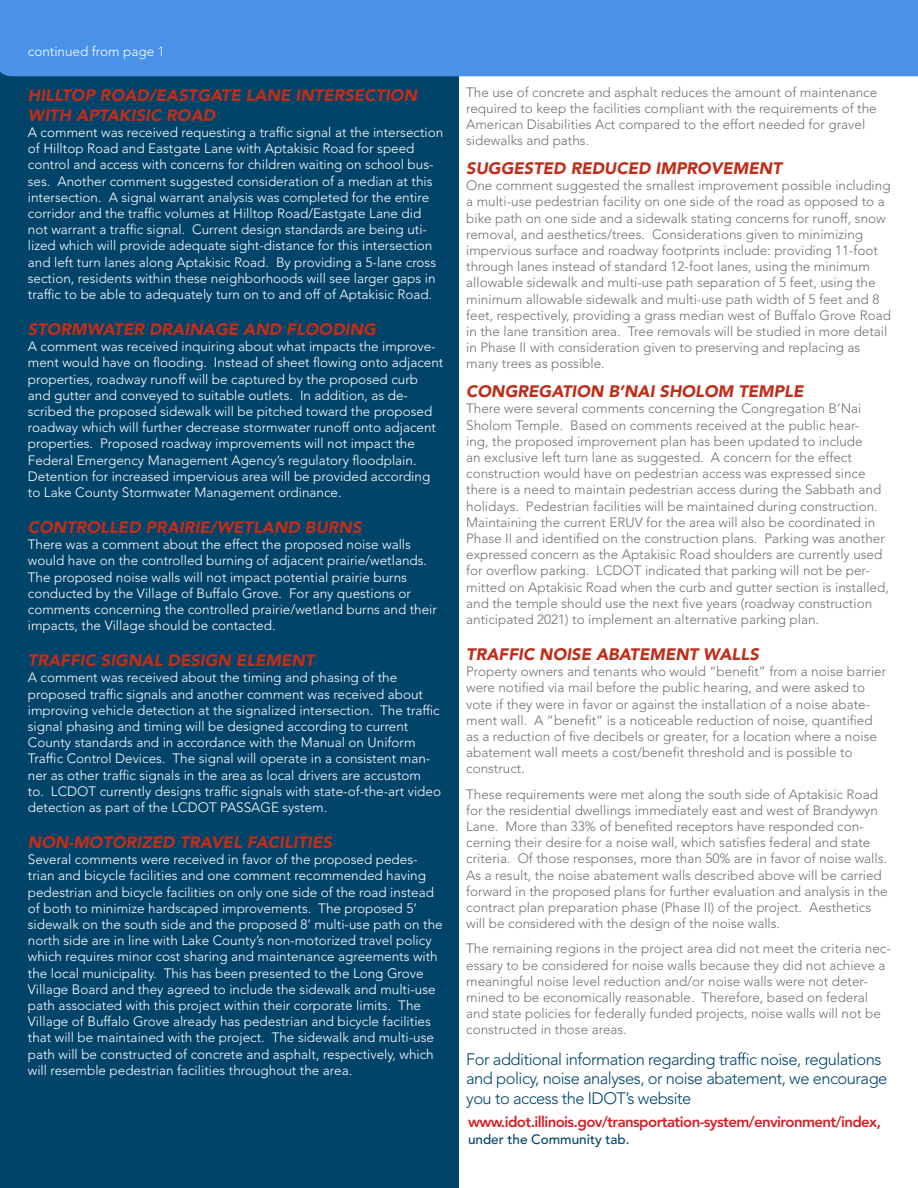
<style>
.page{position:relative;width:918px;height:1188px;background:#fff}
.page>*{position:absolute;margin:0;border:0;box-sizing:border-box;transform-origin:0 0}
.Body_Text{font:italic 900 16.5px/19.8px "Avenir LT Std";color:#c02d19}
.t1{font:300 16.5px/19.8px "Avenir LT Std";letter-spacing:-.03em;color:#00446a}
.Body_Text-2{font:800 15px "Avenir LT Std";letter-spacing:-.04em;color:#d1232a}
.Body_Text-3{font:300 13.5px/16.2px "Avenir LT Std";color:#717074}
.Body_Text-4{font:300 13.5px/16.2px "Avenir LT Std";color:#fff}
.Body_Text-5{font:500 13.5px "Avenir LT Std";color:#00446a}
.s1{color:#c02d19}
</style>
<div class="page">
<div style="left:0;top:68px;width:459px;height:1120px;background:#00446a"></div>
<div style="left:0;top:0;width:918px;height:76px;background:#4992e8"></div>
<p class="Body_Text-4" style="left:28px;top:44px;width:138px">continued from page 1</p>
<p class="Body_Text" style="left:28px;top:86px;width:391px">HILLTOP ROAD/EASTGATE LANE INTERSECTION<br>WITH APTAKISIC ROAD</p>
<p class="Body_Text-4" style="left:28px;top:124px;width:417px">A comment was received requesting a traffic signal at the intersection of Hilltop Road and Eastgate Lane with Aptakisic Road for speed control and access with concerns for children waiting on school bus&shy;ses. Another comment suggested consideration of a median at this intersection. A signal warrant analysis was completed for the entire corridor and the traffic volumes at Hilltop Road/Eastgate Lane did not warrant a traffic signal. Current design standards are being uti&shy;lized which will provide adequate sight-distance for this intersection and left turn lanes along Aptakisic Road. By providing a 5-lane cross section, residents within these neighborhoods will see larger gaps in traffic to be able to adequately turn on to and off of Aptakisic Road.</p>
<p class="Body_Text" style="left:28px;top:320px;width:350px">STORMWATER DRAINAGE AND FLOODING</p>
<p class="Body_Text-4" style="left:28px;top:339px;width:417px">A comment was received inquiring about what impacts the improve&shy;ment would have on flooding. Instead of sheet flowing onto adjacent properties, roadway runoff will be captured by the proposed curb and gutter and conveyed to suitable outlets. In addition, as de&shy;scribed the proposed sidewalk will be pitched toward the proposed roadway which will further decrease stormwater runoff onto adjacent properties. Proposed roadway improvements will not impact the Federal Emergency Management Agency’s regulatory floodplain.<br>Detention for increased impervious area will be provided according to Lake County Stormwater Management ordinance.</p>
<p class="Body_Text" style="left:28px;top:518px;width:335px">CONTROLLED PRAIRIE/WETLAND BURNS</p>
<p class="Body_Text-4" style="left:28px;top:537px;width:411px">There was a comment about the effect the proposed noise walls would have on the controlled burning of adjacent prairie/wetlands.<br>The proposed noise walls will not impact potential prairie burns conducted by the Village of Buffalo Grove. For any questions or comments concerning the controlled prairie/wetland burns and their impacts, the Village should be contacted.</p>
<p class="Body_Text" style="left:28px;top:651px;width:288px">TRAFFIC SIGNAL DESIGN ELEMENT</p>
<p class="Body_Text-4" style="left:28px;top:670px;width:415px">A comment was received about the timing and phasing of the proposed traffic signals and another comment was received about improving vehicle detection at the signalized intersection. The traffic signal phasing and timing will be designed according to current County standards and in accordance with the Manual on Uniform Traffic Control Devices. The signal will operate in a consistent man&shy;ner as other traffic signals in the area as local drivers are accustom<br>to. LCDOT currently designs traffic signals with state-of-the-art video detection as part of the LCDOT PASSAGE system.</p>
<p class="Body_Text" style="left:28px;top:833px;width:306px">NON-MOTORIZED TRAVEL FACILITIES</p>
<p class="Body_Text-4" style="left:28px;top:852px;width:416px">Several comments were received in favor of the proposed pedes&shy;trian and bicycle facilities and one comment recommended having pedestrian and bicycle facilities on only one side of the road instead of both to minimize hardscaped improvements. The proposed 5’ sidewalk on the south side and the proposed 8’ multi-use path on the north side are in line with Lake County’s non-motorized travel policy which requires minor cost sharing and maintenance agreements with the local municipality. This has been presented to the Long Grove Village Board and they agreed to include the sidewalk and multi-use path associated with this project within their corporate limits. The Village of Buffalo Grove already has pedestrian and bicycle facilities that will be maintained with the project. The sidewalk and multi-use path will be constructed of concrete and asphalt, respectively, which will resemble pedestrian facilities throughout the area.</p>
<p class="Body_Text-3" style="left:466px;top:84px;width:413px">The use of concrete and asphalt reduces the amount of maintenance required to keep the facilities compliant with the requirements of the American Disabilities Act compared to the effort needed for gravel sidewalks and paths.</p>
<p class="Body_Text" style="left:466px;top:159px;width:317px">SUGGESTED REDUCED IMPROVEMENT</p>
<p class="Body_Text-3" style="left:466px;top:178px;width:426px">One comment suggested the smallest improvement possible including a multi-use pedestrian facility on one side of the road as opposed to a bike path on one side and a sidewalk stating concerns for runoff, snow removal, and aesthetics/trees. Considerations given to minimizing impervious surface and roadway footprints include: providing 11-foot through lanes instead of standard 12-foot lanes, using the minimum allowable sidewalk and multi-use path separation of 5 feet, using the minimum allowable sidewalk and multi-use path width of 5 feet and 8 feet, respectively, providing a grass median west of Buffalo Grove Road in the lane transition area. Tree removals will be studied in more detail in Phase II with consideration given to preserving and replacing as many trees as possible.</p>
<p class="Body_Text" style="left:466px;top:382px;width:339px">CONGREGATION B’NAI SHOLOM TEMPLE</p>
<p class="Body_Text-3" style="left:466px;top:401px;width:424px">There were several comments concerning the Congregation B’Nai Sholom Temple. Based on comments received at the public hear-<br>ing, the proposed improvement plan has been updated to include<br>an exclusive left turn lane as suggested. A concern for the effect construction would have on pedestrian access was expressed since there is a need to maintain pedestrian access during the Sabbath and holidays. Pedestrian facilities will be maintained during construction.<br>Maintaining the current ERUV for the area will also be coordinated in Phase II and identified on the construction plans. Parking was another expressed concern as the Aptakisic Road shoulders are currently used for overflow parking. LCDOT indicated that parking will not be per&shy;mitted on Aptakisic Road when the curb and gutter section is installed, and the temple should use the next five years (roadway construction anticipated 2021) to implement an alternative parking plan.</p>
<p class="Body_Text" style="left:466px;top:645px;width:294px">TRAFFIC NOISE ABATEMENT WALLS</p>
<p class="Body_Text-3" style="left:466px;top:664px;width:422px">Property owners and tenants who would “benefit” from a noise barrier were notified via mail before the public hearing, and were asked to vote if they were in favor or against the installation of a noise abate&shy;ment wall. A “benefit” is a noticeable reduction of noise, quantified as a reduction of five decibels or greater, for a location where a noise abatement wall meets a cost/benefit threshold and is possible to construct.</p>
<p class="Body_Text-3" style="left:466px;top:786px;width:423px">These requirements were met along the south side of Aptakisic Road for the residential dwellings immediately east and west of Brandywyn Lane. More than 33% of benefited receptors have responded con&shy;cerning their desire for a noise wall, which satisfies federal and state criteria. Of those responses, more than 50% are in favor of noise walls.<br>As a result, the noise abatement walls described above will be carried forward in the proposed plans for further evaluation and analysis in the contract plan preparation phase (Phase II) of the project. Aesthetics will be considered with the design of the noise walls.</p>
<p class="Body_Text-3" style="left:466px;top:941px;width:426px">The remaining regions in the project area did not meet the criteria nec&shy;essary to be considered for noise walls because they did not achieve a meaningful noise level reduction and/or noise walls were not deter&shy;mined to be economically reasonable. Therefore, based on federal and state policies for federally funded projects, noise walls will not be constructed in those areas.</p>
<p class="t1" style="left:466px;top:1049px;width:423px">For additional information regarding traffic noise, regulations and policy, noise analyses, or noise abatement, we encourage you to access the IDOT’s website</p>
<p class="Body_Text-2" style="left:468px;top:1113px;width:415px">www.idot.illinois.gov/transportation-system/environment/index<span class="s1">,</span></p>
<p class="Body_Text-5" style="left:468px;top:1131px;width:163px">under the Community tab.</p>
</div>
